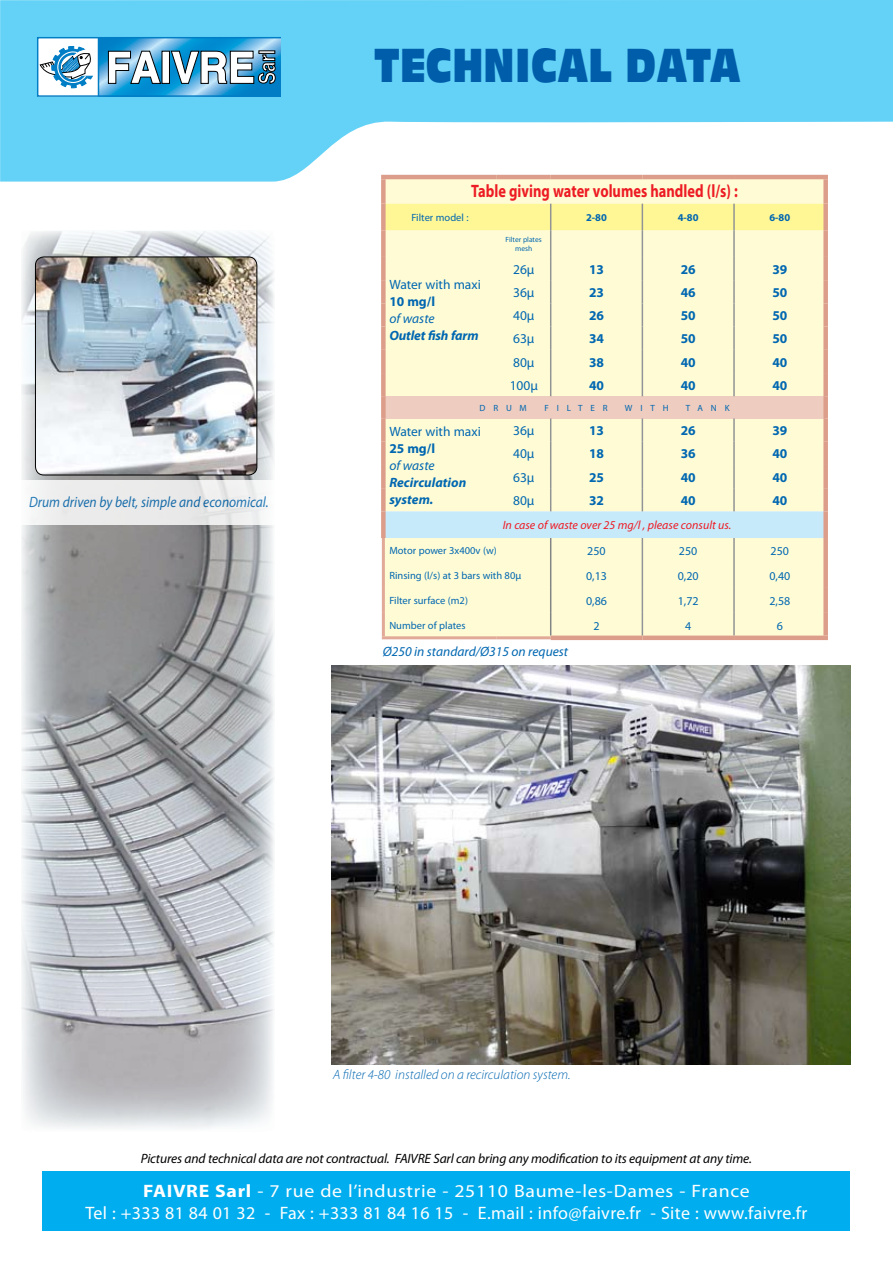
<style>
.page{position:relative;width:893px;height:1263px;background:#fff}
.page>*{position:absolute;margin:0;border:0;box-sizing:border-box;transform-origin:0 0}
.t1{font:46.5px "Antique Olive Compact";color:#005daa;scale:.8 1}
.t2{font:18px/21.6px "Myriad Pro";letter-spacing:.02em;color:#fff;text-align:center;scale:1.1 1}
.t3{font:700 18px "Myriad Pro";color:#ed1c24;scale:.8 1}
.t4{font:italic 15px "Myriad Pro";color:#0067b1;scale:.9 1}
.t5{font:italic 13.5px "Myriad Pro";letter-spacing:-.01em;color:#000}
.t6{font:700 13.5px "Myriad Pro";color:#0067b1}
.t7{font:13.5px "Myriad Pro";color:#0067b1}
.t8{font:italic 300 13.5px "Myriad Pro";color:#0067b1}
.t9{font:italic 13.5px "Myriad Pro";color:#0067b1}
.t10{font:italic 700 13.5px/17px "Myriad Pro";color:#0067b1}
.t11{font:italic 12px "Myriad Pro";color:#ed1c24}
.t12{font:12px "Myriad Pro";color:#0067b1}
.t13{font:10.5px "Myriad Pro";color:#0067b1}
.t14{font:700 10.5px "Myriad Pro";color:#0067b1}
.t15{font:9px "Myriad Pro";letter-spacing:.87em;color:#0067b1}
.t16{font:7.5px/9px "Myriad Pro";color:#0067b1;text-align:center}
.s1{font-weight:700}
</style>
<div class="page">
<div style="left:43px;top:1171px;width:807px;height:60px;background:#00aeef"></div>
<svg style="left:0;top:0;width:893px;height:182px;fill:#63d2f6"></svg>
<svg style="left:37px;top:37px;width:244px;height:60px"></svg>
<hr style="left:98px;top:38px;width:1px;height:58px;background:#007dc5">
<img style="left:21px;top:231px;width:253px;height:897px">
<img style="left:332px;top:665px;width:518px;height:399px">
<svg style="left:386px;top:179px;width:437px;height:25px;background:#fefad3"></svg>
<div style="left:383px;top:396px;width:443px;height:22px;background:#eeccbf"></div>
<hr style="left:382px;top:538px;width:3px;height:25px;background:#e1a997">
<hr style="left:382px;top:563px;width:3px;height:25px;background:#e1a997">
<hr style="left:382px;top:588px;width:3px;height:25px;background:#e1a997">
<hr style="left:382px;top:613px;width:3px;height:23px;background:#e1a997">
<hr style="left:382px;top:636px;width:115px;height:3px;background:#e1a997">
<hr style="left:497px;top:636px;width:54px;height:3px;background:#e1a997">
<svg style="left:386px;top:204px;width:437px;height:192px;background:#fdfacb"></svg>
<hr style="left:733px;top:373px;width:2px;height:23px;background:#919396">
<svg style="left:384px;top:418px;width:439px;height:218px;background:#f7f9d9"></svg>
<hr style="left:733px;top:613px;width:2px;height:23px;background:#919396">
<hr style="left:381px;top:175px;width:116px;height:4px;background:#dc9e8a">
<div style="left:381px;top:179px;width:5px;height:25px;background:#dc9e8a"></div>
<hr style="left:497px;top:175px;width:54px;height:4px;background:#dc9e8a">
<hr style="left:551px;top:175px;width:91px;height:4px;background:#dc9e8a">
<hr style="left:642px;top:175px;width:92px;height:4px;background:#dc9e8a">
<hr style="left:734px;top:175px;width:94px;height:4px;background:#dc9e8a">
<div style="left:823px;top:179px;width:5px;height:25px;background:#dc9e8a"></div>
<div style="left:381px;top:204px;width:5px;height:26px;background:#dc9e8a"></div>
<div style="left:823px;top:204px;width:5px;height:26px;background:#dc9e8a"></div>
<div style="left:381px;top:230px;width:5px;height:27px;background:#dc9e8a"></div>
<div style="left:823px;top:230px;width:5px;height:27px;background:#dc9e8a"></div>
<div style="left:381px;top:257px;width:5px;height:23px;background:#dc9e8a"></div>
<div style="left:381px;top:280px;width:5px;height:23px;background:#dc9e8a"></div>
<div style="left:381px;top:303px;width:5px;height:24px;background:#dc9e8a"></div>
<div style="left:381px;top:327px;width:5px;height:23px;background:#dc9e8a"></div>
<div style="left:381px;top:350px;width:5px;height:23px;background:#dc9e8a"></div>
<div style="left:381px;top:373px;width:5px;height:23px;background:#dc9e8a"></div>
<div style="left:823px;top:257px;width:5px;height:23px;background:#dc9e8a"></div>
<div style="left:823px;top:280px;width:5px;height:23px;background:#dc9e8a"></div>
<div style="left:823px;top:303px;width:5px;height:24px;background:#dc9e8a"></div>
<div style="left:823px;top:327px;width:5px;height:23px;background:#dc9e8a"></div>
<div style="left:823px;top:350px;width:5px;height:23px;background:#dc9e8a"></div>
<div style="left:823px;top:373px;width:5px;height:23px;background:#dc9e8a"></div>
<div style="left:381px;top:396px;width:5px;height:22px;background:#dc9e8a"></div>
<div style="left:823px;top:396px;width:5px;height:22px;background:#dc9e8a"></div>
<div style="left:381px;top:418px;width:5px;height:24px;background:#dc9e8a"></div>
<div style="left:381px;top:442px;width:5px;height:23px;background:#dc9e8a"></div>
<div style="left:381px;top:465px;width:5px;height:23px;background:#dc9e8a"></div>
<div style="left:381px;top:488px;width:5px;height:23px;background:#dc9e8a"></div>
<div style="left:823px;top:418px;width:5px;height:24px;background:#dc9e8a"></div>
<div style="left:823px;top:442px;width:5px;height:23px;background:#dc9e8a"></div>
<div style="left:823px;top:465px;width:5px;height:23px;background:#dc9e8a"></div>
<div style="left:823px;top:488px;width:5px;height:23px;background:#dc9e8a"></div>
<div style="left:381px;top:511px;width:5px;height:27px;background:#dc9e8a"></div>
<div style="left:823px;top:511px;width:5px;height:27px;background:#dc9e8a"></div>
<div style="left:823px;top:538px;width:5px;height:25px;background:#dc9e8a"></div>
<div style="left:823px;top:563px;width:5px;height:25px;background:#dc9e8a"></div>
<div style="left:823px;top:588px;width:5px;height:25px;background:#dc9e8a"></div>
<div style="left:823px;top:613px;width:5px;height:23px;background:#dc9e8a"></div>
<hr style="left:551px;top:636px;width:91px;height:4px;background:#dc9e8a">
<hr style="left:642px;top:636px;width:92px;height:4px;background:#dc9e8a">
<hr style="left:734px;top:636px;width:94px;height:4px;background:#dc9e8a">
<svg style="left:21px;top:480px;width:253px;height:44px;fill:#ecebeb"></svg>
<img style="left:35px;top:257px;width:222px;height:218px">
<div style="left:35px;top:257px;width:222px;height:218px;border:1px solid #000;border-radius:9px"></div>
<h1 class="t1" style="left:374px;top:37px;width:460px">TECHNICAL DATA</h1>
<p class="t3" style="left:471px;top:179px;width:335px">Table giving water volumes handled (l/s) :</p>
<p class="t4" style="left:29px;top:493px;width:268px">Drum driven by belt, simple and economical.</p>
<p class="t13" style="left:411px;top:211px;width:59px">Filter model :</p>
<p class="t14" style="left:586px;top:211px;width:22px">2-80</p>
<p class="t14" style="left:678px;top:211px;width:22px">4-80</p>
<p class="t14" style="left:769px;top:211px;width:22px">6-80</p>
<p class="t16" style="left:506px;top:235px;width:38px">Filter plates mesh</p>
<p class="t7" style="left:389px;top:276px;width:93px">Water with maxi</p>
<p class="t6" style="left:389px;top:293px;width:47px">10 mg/l</p>
<p class="t9" style="left:389px;top:310px;width:47px">of waste</p>
<p class="t10" style="left:389px;top:327px;width:91px">Outlet fish farm</p>
<p class="t7" style="left:513px;top:261px;width:23px">26µ</p>
<p class="t6" style="left:589px;top:260px;width:16px">13</p>
<p class="t6" style="left:681px;top:260px;width:16px">26</p>
<p class="t6" style="left:772px;top:260px;width:16px">39</p>
<p class="t7" style="left:513px;top:284px;width:23px">36µ</p>
<p class="t6" style="left:589px;top:283px;width:16px">23</p>
<p class="t6" style="left:681px;top:283px;width:16px">46</p>
<p class="t6" style="left:772px;top:283px;width:16px">50</p>
<p class="t7" style="left:513px;top:307px;width:23px">40µ</p>
<p class="t6" style="left:589px;top:307px;width:16px">26</p>
<p class="t6" style="left:681px;top:307px;width:16px">50</p>
<p class="t6" style="left:772px;top:307px;width:16px">50</p>
<p class="t7" style="left:513px;top:330px;width:23px">63µ</p>
<p class="t6" style="left:589px;top:330px;width:16px">34</p>
<p class="t6" style="left:681px;top:330px;width:16px">50</p>
<p class="t6" style="left:772px;top:330px;width:16px">50</p>
<p class="t7" style="left:513px;top:354px;width:23px">80µ</p>
<p class="t6" style="left:589px;top:353px;width:16px">38</p>
<p class="t6" style="left:681px;top:353px;width:16px">40</p>
<p class="t6" style="left:772px;top:353px;width:16px">40</p>
<p class="t7" style="left:510px;top:377px;width:30px">100µ</p>
<p class="t6" style="left:589px;top:376px;width:16px">40</p>
<p class="t6" style="left:681px;top:376px;width:16px">40</p>
<p class="t6" style="left:772px;top:376px;width:16px">40</p>
<p class="t15" style="left:479px;top:402px;width:49px">DRUM</p>
<p class="t15" style="left:545px;top:402px;width:64px">FILTER</p>
<p class="t15" style="left:625px;top:402px;width:45px">WITH</p>
<p class="t15" style="left:686px;top:402px;width:45px">TANK</p>
<p class="t7" style="left:389px;top:423px;width:93px">Water with maxi</p>
<p class="t6" style="left:389px;top:440px;width:47px">25 mg/l</p>
<p class="t9" style="left:389px;top:457px;width:47px">of waste</p>
<p class="t10" style="left:389px;top:473px;width:78px">Recirculation system.</p>
<p class="t7" style="left:513px;top:422px;width:23px">36µ</p>
<p class="t6" style="left:589px;top:422px;width:16px">13</p>
<p class="t6" style="left:681px;top:422px;width:16px">26</p>
<p class="t6" style="left:772px;top:422px;width:16px">39</p>
<p class="t7" style="left:513px;top:446px;width:23px">40µ</p>
<p class="t6" style="left:589px;top:445px;width:16px">18</p>
<p class="t6" style="left:681px;top:445px;width:16px">36</p>
<p class="t6" style="left:772px;top:445px;width:16px">40</p>
<p class="t7" style="left:513px;top:469px;width:23px">63µ</p>
<p class="t6" style="left:589px;top:468px;width:16px">25</p>
<p class="t6" style="left:681px;top:468px;width:16px">40</p>
<p class="t6" style="left:772px;top:468px;width:16px">40</p>
<p class="t7" style="left:513px;top:492px;width:23px">80µ</p>
<p class="t6" style="left:589px;top:491px;width:16px">32</p>
<p class="t6" style="left:681px;top:491px;width:16px">40</p>
<p class="t6" style="left:772px;top:491px;width:16px">40</p>
<p class="t11" style="left:503px;top:518px;width:230px">In case of waste over 25 mg/l , please consult us.</p>
<p class="t13" style="left:389px;top:544px;width:109px">Motor power 3x400v (w)</p>
<p class="t12" style="left:587px;top:544px;width:20px">250</p>
<p class="t12" style="left:679px;top:544px;width:20px">250</p>
<p class="t12" style="left:771px;top:544px;width:20px">250</p>
<p class="t13" style="left:389px;top:569px;width:133px">Rinsing (l/s) at 3 bars with 80µ</p>
<p class="t12" style="left:586px;top:568px;width:22px">0,13</p>
<p class="t12" style="left:678px;top:568px;width:22px">0,20</p>
<p class="t12" style="left:769px;top:568px;width:22px">0,40</p>
<p class="t13" style="left:389px;top:594px;width:80px">Filter surface (m2)</p>
<p class="t12" style="left:586px;top:593px;width:22px">0,86</p>
<p class="t12" style="left:678px;top:593px;width:22px">1,72</p>
<p class="t12" style="left:769px;top:593px;width:22px">2,58</p>
<p class="t13" style="left:389px;top:619px;width:78px">Number of plates</p>
<p class="t12" style="left:593px;top:618px;width:8px">2</p>
<p class="t12" style="left:685px;top:618px;width:8px">4</p>
<p class="t12" style="left:777px;top:618px;width:8px">6</p>
<p class="t9" style="left:383px;top:643px;width:187px">Ø250 in standard/Ø315 on request</p>
<p class="t8" style="left:333px;top:1068px;width:239px">A filter 4-80 installed on a recirculation system.</p>
<p class="t5" style="left:141px;top:1150px;width:613px">Pictures and technical data are not contractual. FAIVRE Sarl can bring any modification to its equipment at any time.</p>
<p class="t2" style="left:86px;top:1180px;width:658px"><span class="s1">FAIVRE Sarl</span> - 7 rue de l’industrie - 25110 Baume-les-Dames - France<br>Tel : +333 81 84 01 32 - Fax : +333 81 84 16 15 - E.mail : info@faivre.fr - Site : www.faivre.fr</p>
</div>
